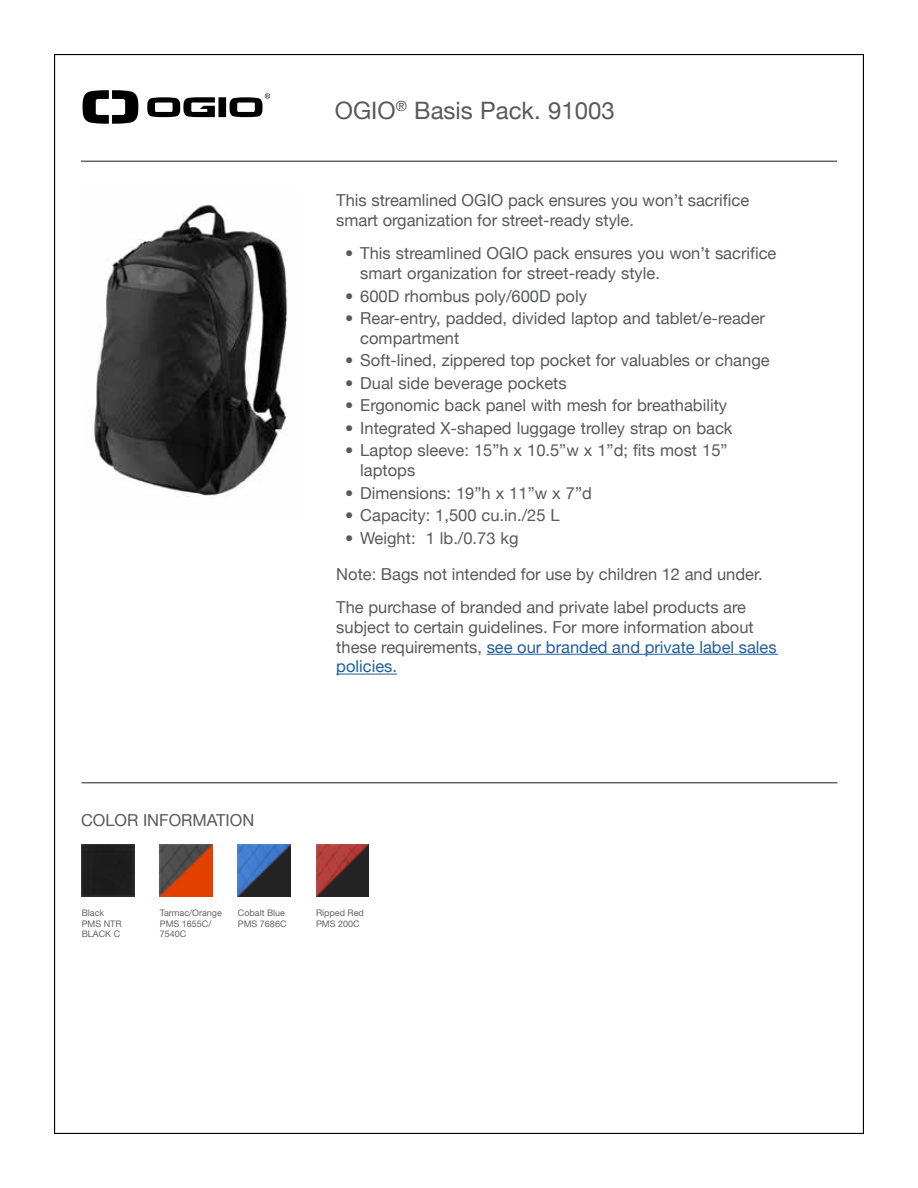
<style>
.page{position:relative;width:918px;height:1188px;background:#fff}
.page>*{position:absolute;margin:0;border:0;box-sizing:border-box;transform-origin:0 0}
.t1{font:24px "Helvetica Neue";color:#58595b}
.t2{font:16.5px/19.8px "Helvetica Neue";color:#58595b}
.t3{font:9px/10.8px "Helvetica Neue";color:#636466}
.s1{color:#215e9e}
</style>
<div class="page">
<hr style="left:81px;top:161px;width:756px;height:1px;background:#636466">
<svg style="left:83px;top:90px;width:55px;height:34px"></svg>
<svg style="left:147px;top:93px;width:123px;height:24px"></svg>
<hr style="left:487px;top:654px;width:291px;height:1px;background:#215e9e">
<hr style="left:336px;top:674px;width:61px;height:1px;background:#215e9e">
<img style="left:160px;top:844px;width:52px;height:53px">
<img style="left:238px;top:844px;width:52px;height:53px">
<img style="left:316px;top:844px;width:53px;height:53px">
<hr style="left:81px;top:782px;width:756px;height:1px;background:#636466">
<img style="left:94px;top:204px;width:194px;height:294px">
<img style="left:82px;top:844px;width:52px;height:53px">
<h1 class="t1" style="left:335px;top:96px;width:281px">OGIO<sup>®</sup> Basis Pack. 91003</h1>
<p class="t2" style="left:81px;top:810px;width:175px">COLOR INFORMATION</p>
<p class="t2" style="left:336px;top:190px;width:414px">This streamlined OGIO pack ensures you won’t sacrifice smart organization for street-ready style.</p>
<p class="t2" style="left:360px;top:243px;width:418px;text-indent:-15px">• This streamlined OGIO pack ensures you won’t sacrifice smart organization for street-ready style.</p>
<p class="t2" style="left:345px;top:286px;width:243px">• 600D rhombus poly/600D poly</p>
<p class="t2" style="left:360px;top:308px;width:406px;text-indent:-15px">• Rear-entry, padded, divided laptop and tablet/e-reader compartment</p>
<p class="t2" style="left:345px;top:350px;width:426px">• Soft-lined, zippered top pocket for valuables or change</p>
<p class="t2" style="left:345px;top:373px;width:223px">• Dual side beverage pockets</p>
<p class="t2" style="left:345px;top:395px;width:383px">• Ergonomic back panel with mesh for breathability</p>
<p class="t2" style="left:345px;top:418px;width:389px">• Integrated X-shaped luggage trolley strap on back</p>
<p class="t2" style="left:360px;top:440px;width:369px;text-indent:-15px">• Laptop sleeve: 15”h x 10.5”w x 1”d; fits most 15” laptops</p>
<p class="t2" style="left:345px;top:483px;width:248px">• Dimensions: 19”h x 11”w x 7”d</p>
<p class="t2" style="left:345px;top:505px;width:216px">• Capacity: 1,500 cu.in./25 L</p>
<p class="t2" style="left:336px;top:520px;width:428px;line-height:36px;text-indent:9px">• Weight: 1 lb./0.73 kg<br>Note: Bags not intended for use by children 12 and under.</p>
<p class="t2" style="left:336px;top:597px;width:442px">The purchase of branded and private label products are subject to certain guidelines. For more information about these requirements, <span class="s1">see our branded and private label sales policies.</span></p>
<p class="t3" style="left:82px;top:907px;width:41px">Black<br>PMS NTR<br>BLACK C</p>
<p class="t3" style="left:160px;top:907px;width:64px">Tarmac/Orange<br>PMS 1655C/<br>7540C</p>
<p class="t3" style="left:238px;top:907px;width:50px">Cobalt Blue<br>PMS 7686C</p>
<p class="t3" style="left:316px;top:907px;width:49px">Ripped Red<br>PMS 200C</p>
</div>
